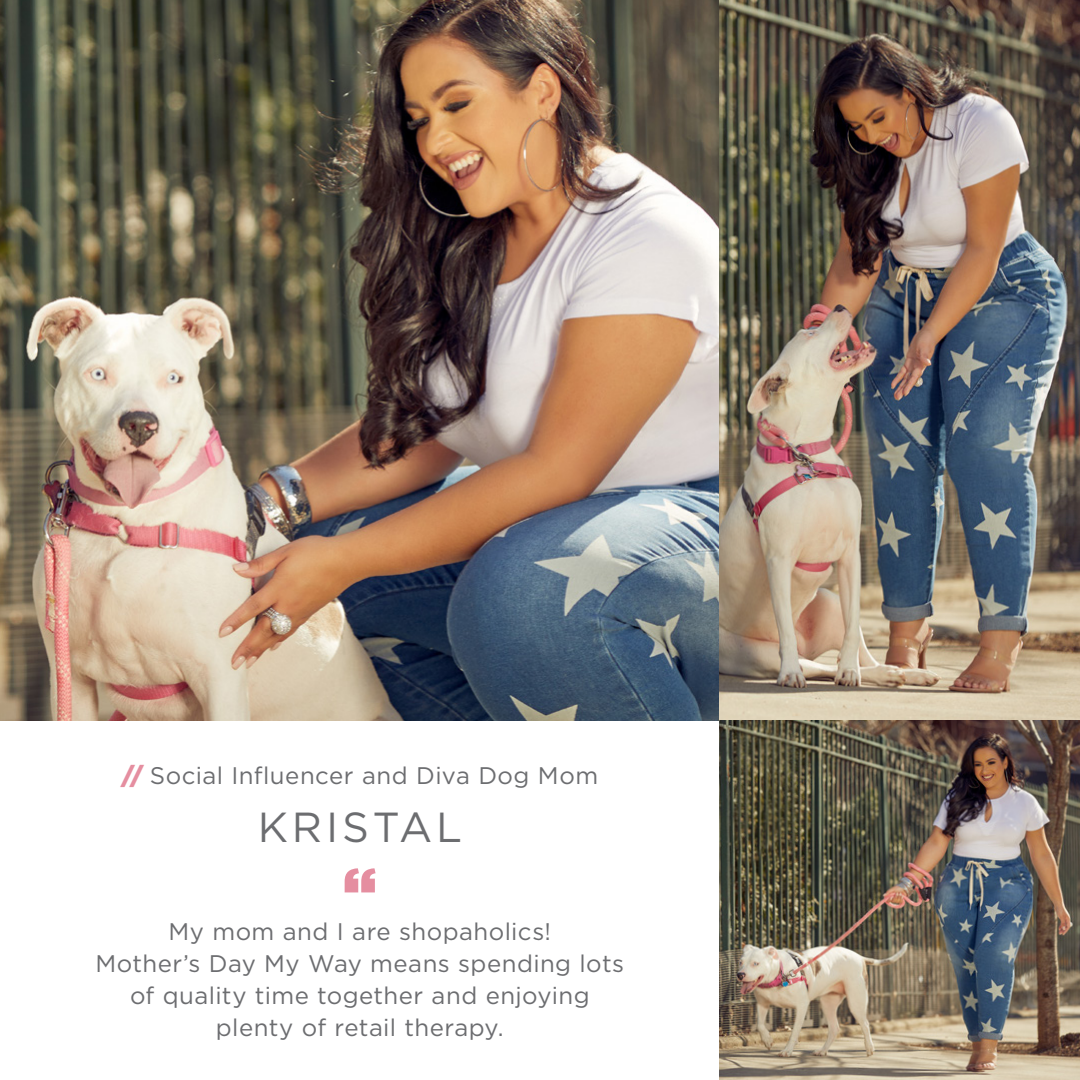
<style>
.page{position:relative;width:1080px;height:1080px;background:#fff}
.page>*{position:absolute;margin:0;border:0;box-sizing:border-box;transform-origin:0 0}
.t1{font:900 60px "Gotham";color:#e58ea0}
.t2{font:42px "Gotham";letter-spacing:.09em;color:#6c6d70}
.t3{font:24px/32px "Gotham";letter-spacing:.02em;color:#6c6d70;text-align:center}
.s1{font-weight:900;color:#e58ea0}
</style>
<div class="page">
<img style="left:720px;top:720px;width:360px;height:360px">
<img style="left:0;top:0;width:720px;height:720px">
<img style="left:720px;top:0;width:360px;height:720px">
<p class="t3" style="left:122px;top:759px;width:478px"><span class="s1">//</span> Social Influencer and Diva Dog Mom</p>
<p class="t2" style="left:258px;top:800px;width:206px">KRISTAL</p>
<p class="t1" style="left:343px;top:846px;width:35px">“</p>
<p class="t3" style="left:95px;top:915px;width:530px">My mom and I are shopaholics!<br>Mother’s Day My Way means spending lots of quality time together and enjoying plenty of retail therapy.</p>
</div>
